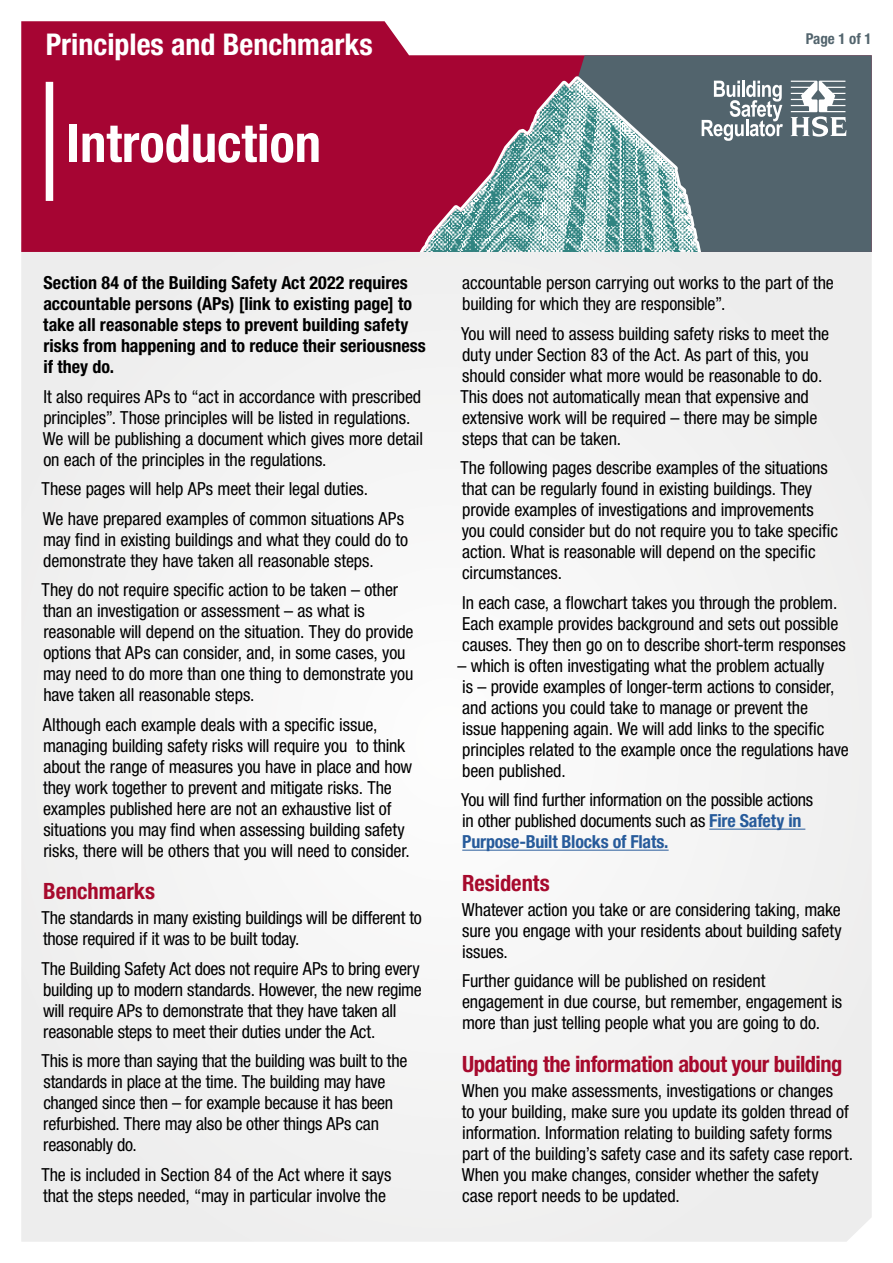
<style>
.page{position:relative;width:893px;height:1263px;background:#fff}
.page>*{position:absolute;margin:0;border:0;box-sizing:border-box;transform-origin:0 0}
.t1{font:700 condensed 52.5px "Helvetica Neue LT Std";color:#fff}
.t2{font:700 condensed 30px "Helvetica Neue LT Std";color:#fff}
.t3{font:700 condensed 22.5px "Helvetica Neue LT Std";letter-spacing:-.02em;color:#a70a2d}
.t4{font:700 condensed 22.5px "Helvetica Neue LT Std";color:#a70a2d}
.t5{font:condensed 18px/21px "Helvetica Neue LT Std";letter-spacing:-.01em;color:#000}
.t6{font:700 condensed 18px/21px "Helvetica Neue LT Std";color:#000}
.t7{font:700 condensed 15px "Helvetica Neue LT Std";color:#52646d}
.s1{font-weight:700;color:#275b9b}
</style>
<div class="page">
<div style="left:21px;top:252px;width:851px;height:990px;background:#f2f2f2"></div>
<hr style="left:709px;top:829px;width:96px;height:1px;background:#275b9b">
<hr style="left:462px;top:850px;width:207px;height:1px;background:#275b9b">
<div style="left:21px;top:21px;width:504px;height:231px;background:#a60533"></div>
<svg style="left:525px;top:55px;width:347px;height:197px;background:#575f6a"></svg>
<svg style="left:791px;top:81px;width:55px;height:56px"></svg>
<svg style="left:722px;top:81px;width:61px;height:60px"></svg>
<svg style="left:397px;top:76px;width:325px;height:176px;background:#8b7584"></svg>
<div style="left:46px;top:82px;width:7px;height:119px;background:#fff"></div>
<h2 class="t2" style="left:46px;top:26px;width:329px">Principles and Benchmarks</h2>
<p class="t7" style="left:806px;top:29px;width:67px">Page 1 of 1</p>
<h1 class="t1" style="left:67px;top:112px;width:256px">Introduction</h1>
<p class="t6" style="left:43px;top:272px;width:384px">Section 84 of the Building Safety Act 2022 requires accountable persons (APs) [link to existing page] to take all reasonable steps to prevent building safety risks from happening and to reduce their seriousness if they do.</p>
<p class="t5" style="left:43px;top:386px;width:382px">It also requires APs to “act in accordance with prescribed principles”. Those principles will be listed in regulations.<br>We will be publishing a document which gives more detail on each of the principles in the regulations.</p>
<p class="t5" style="left:42px;top:474px;width:364px;line-height:29.5px">These pages will help APs meet their legal duties.<br>We have prepared examples of common situations APs</p>
<p class="t5" style="left:43px;top:529px;width:366px">may find in existing buildings and what they could do to demonstrate they have taken all reasonable steps.</p>
<p class="t5" style="left:42px;top:579px;width:373px">They do not require specific action to be taken – other than an investigation or assessment – as what is reasonable will depend on the situation. They do provide options that APs can consider, and, in some cases, you may need to do more than one thing to demonstrate you have taken all reasonable steps.</p>
<p class="t5" style="left:43px;top:714px;width:371px">Although each example deals with a specific issue, managing building safety risks will require you to think about the range of measures you have in place and how they work together to prevent and mitigate risks. The examples published here are not an exhaustive list of situations you may find when assessing building safety risks, there will be others that you will need to consider.</p>
<p class="t3" style="left:43px;top:877px;width:113px">Benchmarks</p>
<p class="t5" style="left:42px;top:907px;width:382px">The standards in many existing buildings will be different to those required if it was to be built today.</p>
<p class="t5" style="left:42px;top:958px;width:382px">The Building Safety Act does not require APs to bring every building up to modern standards. However, the new regime will require APs to demonstrate that they have taken all reasonable steps to meet their duties under the Act.</p>
<p class="t5" style="left:42px;top:1050px;width:367px">This is more than saying that the building was built to the standards in place at the time. The building may have changed since then – for example because it has been refurbished. There may also be other things APs can reasonably do.</p>
<p class="t5" style="left:42px;top:1164px;width:351px">The is included in Section 84 of the Act where it says that the steps needed, “may in particular involve the</p>
<p class="t5" style="left:462px;top:272px;width:373px">accountable person carrying out works to the part of the building for which they are responsible”.</p>
<p class="t5" style="left:460px;top:323px;width:370px">You will need to assess building safety risks to meet the duty under Section 83 of the Act. As part of this, you should consider what more would be reasonable to do.<br>This does not automatically mean that expensive and extensive work will be required – there may be simple steps that can be taken.</p>
<p class="t5" style="left:460px;top:457px;width:379px">The following pages describe examples of the situations that can be regularly found in existing buildings. They provide examples of investigations and improvements you could consider but do not require you to take specific action. What is reasonable will depend on the specific circumstances.</p>
<p class="t5" style="left:462px;top:592px;width:385px">In each case, a flowchart takes you through the problem.<br>Each example provides background and sets out possible causes. They then go on to describe short-term responses</p>
<p class="t5" style="left:457px;top:655px;width:393px">– which is often investigating what the problem actually<br>is – provide examples of longer-term actions to consider, and actions you could take to manage or prevent the<br>issue happening again. We will add links to the specific principles related to the example once the regulations have been published.</p>
<p class="t5" style="left:461px;top:789px;width:354px">You will find further information on the possible actions in other published documents such as <span class="s1">Fire Safety in<br>Purpose-Built Blocks of Flats.</span></p>
<p class="t4" style="left:462px;top:869px;width:89px">Residents</p>
<p class="t5" style="left:462px;top:899px;width:382px;text-align:justify">Whatever action you take or are considering taking, make sure you engage with your residents about building safety issues.</p>
<p class="t5" style="left:462px;top:970px;width:382px">Further guidance will be published on resident engagement in due course, but remember, engagement is more than just telling people what you are going to do.</p>
<p class="t3" style="left:462px;top:1050px;width:382px">Updating the information about your building</p>
<p class="t5" style="left:462px;top:1080px;width:393px">When you make assessments, investigations or changes<br>to your building, make sure you update its golden thread of information. Information relating to building safety forms part of the building’s safety case and its safety case report.<br>When you make changes, consider whether the safety case report needs to be updated.</p>
</div>
